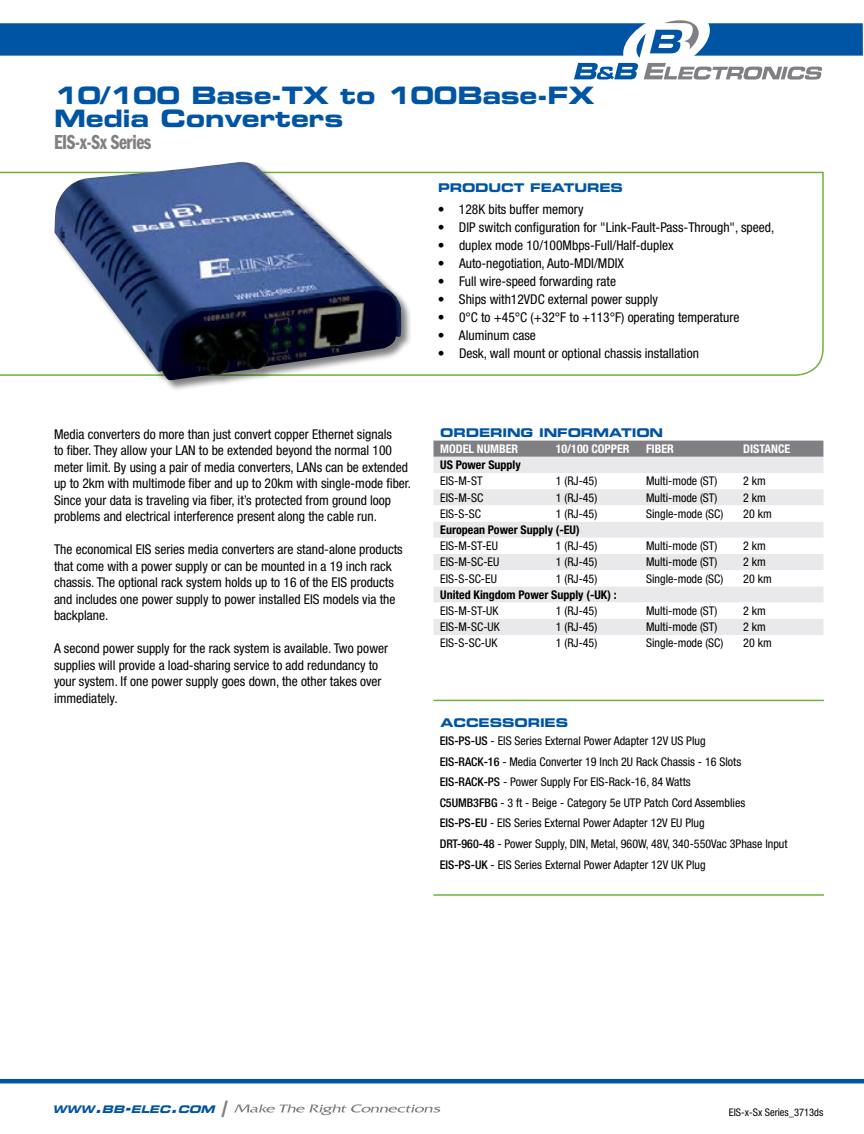
<style>
.page{position:relative;width:864px;height:1134px;background:#fff}
.page>*{position:absolute;margin:0;border:0;box-sizing:border-box;transform-origin:0 0}
.t1{font:24px/22.5px "Eurostile LT Std Bold Ex 2";letter-spacing:-.01em;color:#0054a4}
.t2{font:21px "ITC Franklin Gothic Std Dm Cp";letter-spacing:-.015em;color:#807f83}
.t3{font:condensed 13.5px/16.5px "Helvetica Neue LT Std";color:#000}
.t4{font:condensed 12px/20.5px "Helvetica Neue LT Std";color:#000}
.t5{font:700 condensed 12px "Helvetica Neue LT Std";color:#000}
.t6{font:12px "Eurostile LT Std Bold Ex 2";letter-spacing:-.01em;color:#0054a4}
.t7{font:700 condensed 12px "Helvetica Neue LT Std";color:#fff}
.t8{font:condensed 10.5px "Helvetica Neue LT Std";color:#000}
.t9{font:italic 10.5px "Eurostile LT Std Bold Ex 2";color:#0054a4}
.s1{font-weight:500}
.s2{font-size:15px}
.s3{font-size:16.5px;color:#807f83}
</style>
<div class="page">
<svg style="left:234px;top:1104px;width:206px;height:11px"></svg>
<svg style="left:0;top:20px;width:863px;height:60px"></svg>
<hr style="left:0;top:1079px;width:864px;height:4px;background:#0054a4">
<svg style="left:0;top:171px;width:824px;height:205px"></svg>
<div style="left:54px;top:161px;width:359px;height:230px;background:#000;opacity:.5"></div>
<img style="left:54px;top:162px;width:348px;height:220px">
<div style="left:434px;top:441px;width:389px;height:16px;background:#807f83"></div>
<div style="left:434px;top:457px;width:389px;height:16px;background:#e9e8ea"></div>
<svg style="left:434px;top:489px;width:389px;height:146px;fill:#e9e8ea"></svg>
<hr style="left:434px;top:700px;width:390px;height:1px;background:#6cb33f">
<hr style="left:434px;top:894px;width:390px;height:2px;background:#6cb33f">
<h1 class="t1" style="left:54px;top:84px;width:542px;text-indent:286px">TO 100BASE-FX<br>MEDIA CONVERTERS</h1>
<h2 class="t2" style="left:54px;top:131px;width:99px">EIS-x-Sx Series</h2>
<h1 class="t1" style="left:54px;top:84px;width:252px">10/100 BASE-TX</h1>
<p class="t6" style="left:438px;top:179px;width:14px">PRODUCT</p>
<p class="t6" style="left:530px;top:179px;width:35px">FEATUR</p>
<p class="t6" style="left:599px;top:179px;width:24px">ES</p>
<p class="t3" style="left:54px;top:425px;width:359px">Media converters do more than just convert copper Ethernet signals<br>to fiber. They allow your LAN to be extended beyond the normal 100 meter limit. By using a pair of media converters, LANs can be extended up to 2km with multimode fiber and up to 20km with single-mode fiber.<br>Since your data is traveling via fiber, it’s protected from ground loop problems and electrical interference present along the cable run.</p>
<p class="t3" style="left:54px;top:541px;width:350px">The economical EIS series media converters are stand-alone products that come with a power supply or can be mounted in a 19 inch rack chassis. The optional rack system holds up to 16 of the EIS products and includes one power supply to power installed EIS models via the backplane.</p>
<p class="t3" style="left:54px;top:640px;width:336px">A second power supply for the rack system is available. Two power supplies will provide a load-sharing service to add redundancy to your system. If one power supply goes down, the other takes over immediately.</p>
<p class="t3" style="left:438px;top:201px;width:147px">• 128K bits buffer memory</p>
<p class="t3" style="left:438px;top:219px;width:338px">• DIP switch configuration for "Link-Fault-Pass-Through", speed,</p>
<p class="t3" style="left:438px;top:237px;width:237px">• duplex mode 10/100Mbps-Full/Half-duplex</p>
<p class="t3" style="left:438px;top:255px;width:188px">• Auto-negotiation, Auto-MDI/MDIX</p>
<p class="t3" style="left:438px;top:273px;width:180px">• Full wire-speed forwarding rate</p>
<p class="t3" style="left:438px;top:291px;width:221px">• Ships with12VDC external power supply</p>
<p class="t3" style="left:438px;top:309px;width:303px">• 0°C to +45°C (+32°F to +113°F) operating temperature</p>
<p class="t3" style="left:438px;top:327px;width:99px">• Aluminum case</p>
<p class="t3" style="left:438px;top:345px;width:262px">• Desk, wall mount or optional chassis installation</p>
<p class="t6" style="left:440px;top:424px;width:225px">ORDERING INFORMATION</p>
<p class="t7" style="left:440px;top:441px;width:79px">Model Number</p>
<p class="t7" style="left:556px;top:441px;width:75px">10/100 Copper</p>
<p class="t7" style="left:646px;top:441px;width:29px">Fiber</p>
<p class="t7" style="left:743px;top:441px;width:49px">Distance</p>
<p class="t5" style="left:440px;top:458px;width:82px">US Power Supply</p>
<p class="t4" style="left:440px;top:471px;width:44px">EIS-M-ST</p>
<p class="t4" style="left:556px;top:471px;width:43px">1 (RJ-45)</p>
<p class="t4" style="left:646px;top:471px;width:73px">Multi-mode (ST)</p>
<p class="t4" style="left:743px;top:471px;width:24px">2 km</p>
<p class="t4" style="left:440px;top:487px;width:45px">EIS-M-SC</p>
<p class="t4" style="left:556px;top:487px;width:43px">1 (RJ-45)</p>
<p class="t4" style="left:646px;top:487px;width:73px">Multi-mode (ST)</p>
<p class="t4" style="left:743px;top:487px;width:24px">2 km</p>
<p class="t4" style="left:440px;top:503px;width:42px">EIS-S-SC</p>
<p class="t4" style="left:556px;top:503px;width:43px">1 (RJ-45)</p>
<p class="t4" style="left:646px;top:503px;width:79px">Single-mode (SC)</p>
<p class="t4" style="left:743px;top:503px;width:30px">20 km</p>
<p class="t5" style="left:440px;top:522px;width:141px">European Power Supply (-EU)</p>
<p class="t4" style="left:440px;top:536px;width:59px">EIS-M-ST-EU</p>
<p class="t4" style="left:556px;top:536px;width:43px">1 (RJ-45)</p>
<p class="t4" style="left:646px;top:536px;width:73px">Multi-mode (ST)</p>
<p class="t4" style="left:743px;top:536px;width:24px">2 km</p>
<p class="t4" style="left:440px;top:552px;width:61px">EIS-M-SC-EU</p>
<p class="t4" style="left:556px;top:552px;width:43px">1 (RJ-45)</p>
<p class="t4" style="left:646px;top:552px;width:73px">Multi-mode (ST)</p>
<p class="t4" style="left:743px;top:552px;width:24px">2 km</p>
<p class="t4" style="left:440px;top:568px;width:58px">EIS-S-SC-EU</p>
<p class="t4" style="left:556px;top:568px;width:43px">1 (RJ-45)</p>
<p class="t4" style="left:646px;top:568px;width:79px">Single-mode (SC)</p>
<p class="t4" style="left:743px;top:568px;width:30px">20 km</p>
<p class="t5" style="left:440px;top:587px;width:178px">United Kingdom Power Supply (-UK) :</p>
<p class="t4" style="left:440px;top:600px;width:60px">EIS-M-ST-UK</p>
<p class="t4" style="left:556px;top:600px;width:43px">1 (RJ-45)</p>
<p class="t4" style="left:646px;top:600px;width:73px">Multi-mode (ST)</p>
<p class="t4" style="left:743px;top:600px;width:24px">2 km</p>
<p class="t4" style="left:440px;top:617px;width:61px">EIS-M-SC-UK</p>
<p class="t4" style="left:556px;top:617px;width:43px">1 (RJ-45)</p>
<p class="t4" style="left:646px;top:617px;width:73px">Multi-mode (ST)</p>
<p class="t4" style="left:743px;top:617px;width:24px">2 km</p>
<p class="t4" style="left:440px;top:633px;width:59px">EIS-S-SC-UK</p>
<p class="t4" style="left:556px;top:633px;width:43px">1 (RJ-45)</p>
<p class="t4" style="left:646px;top:633px;width:79px">Single-mode (SC)</p>
<p class="t4" style="left:743px;top:633px;width:30px">20 km</p>
<p class="t6" style="left:440px;top:714px;width:129px">ACCESSORIES</p>
<p class="t4" style="left:440px;top:731px;width:349px"><span class="s1">EIS-PS-US</span> - EIS Series External Power Adapter 12V US Plug<br><span class="s1">EIS-RACK-16</span> - Media Converter 19 Inch 2U Rack Chassis - 16 Slots <span class="s1">EIS-RACK-PS</span> - Power Supply For EIS-Rack-16, 84 Watts<br><span class="s1">C5UMB3FBG</span> - 3 ft - Beige - Category 5e UTP Patch Cord Assemblies <span class="s1">EIS-PS-EU</span> - EIS Series External Power Adapter 12V EU Plug<br><span class="s1">DRT-960-48</span> - Power Supply, DIN, Metal, 960W, 48V, 340-550Vac 3Phase Input <span class="s1">EIS-PS-UK</span> - EIS Series External Power Adapter 12V UK Plug</p>
<p class="t9" style="left:52px;top:1102px;width:180px">WWW<span class="s2">.</span>BB<span class="s2">-</span>ELEC<span class="s2">.</span>COM <span class="s3">|</span></p>
<p class="t8" style="left:729px;top:1106px;width:96px">EIS-x-Sx Series_3713ds</p>
</div>
